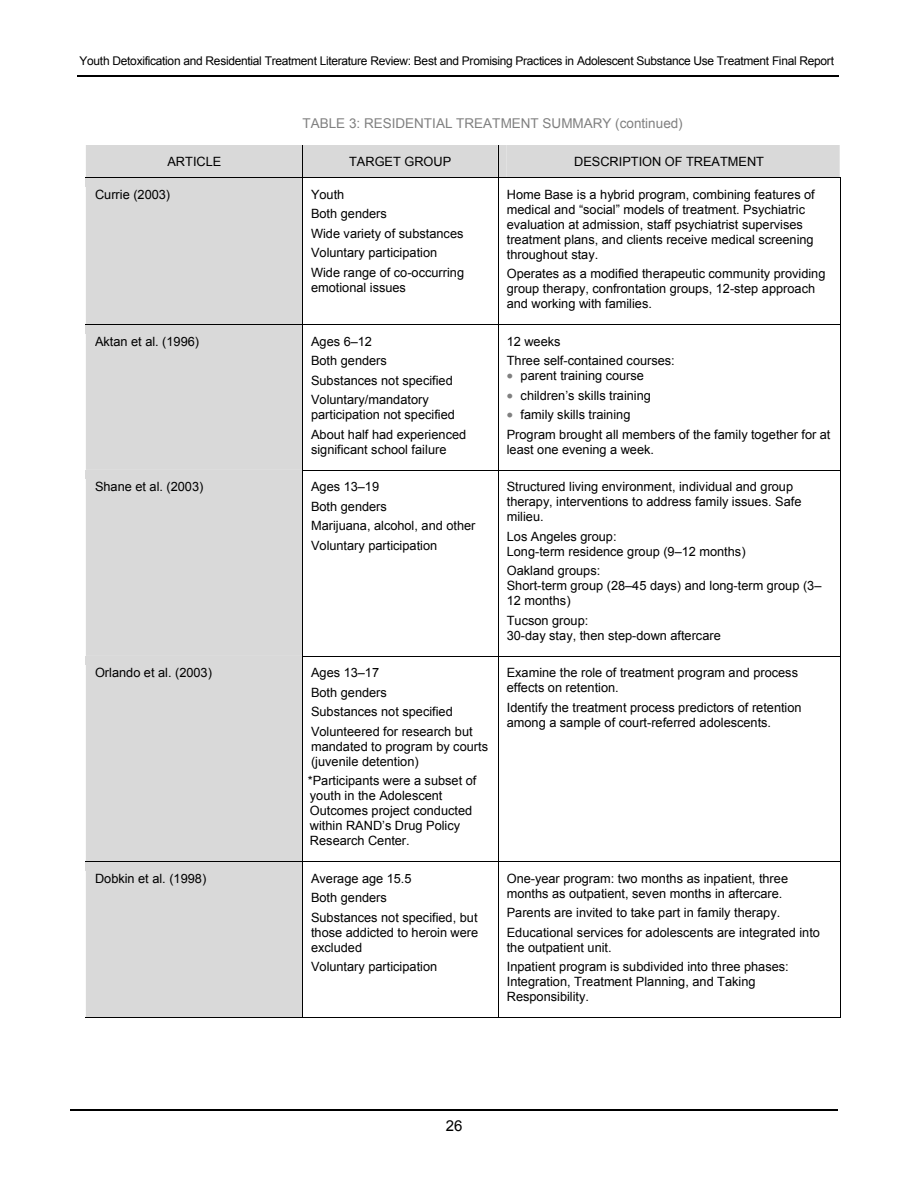
<style>
.page{position:relative;width:918px;height:1188px;background:#fff}
.page>*{position:absolute;margin:0;border:0;box-sizing:border-box;transform-origin:0 0}
.t1{font:15px "Arial";color:#000}
.t2{font:13.5px "Arial";color:#808080}
.t3{font:12.75px/15px "Arial";color:#000}
.t4{font:12px "Arial";letter-spacing:-.025em;color:#000}
.s1{color:#808080}
</style>
<div class="page">
<hr style="left:77px;top:75px;width:762px;height:1px;background:#000">
<hr style="left:71px;top:1109px;width:767px;height:2px;background:#000">
<div style="left:86px;top:665px;width:216px;height:196px;background:#d9d9d9"></div>
<svg style="left:86px;top:145px;width:755px;height:520px"></svg>
<hr style="left:302px;top:665px;width:1px;height:196px;background:#000">
<hr style="left:498px;top:665px;width:1px;height:196px;background:#000">
<hr style="left:840px;top:665px;width:1px;height:196px;background:#000">
<div style="left:86px;top:861px;width:217px;height:156px;background:#d9d9d9"></div>
<hr style="left:303px;top:861px;width:195px;height:1px;background:#000">
<hr style="left:499px;top:861px;width:341px;height:1px;background:#000">
<hr style="left:86px;top:1017px;width:216px;height:1px;background:#000">
<hr style="left:302px;top:871px;width:1px;height:147px;background:#000">
<hr style="left:303px;top:1017px;width:195px;height:1px;background:#000">
<hr style="left:498px;top:871px;width:1px;height:147px;background:#000">
<hr style="left:499px;top:1017px;width:341px;height:1px;background:#000">
<hr style="left:840px;top:871px;width:1px;height:147px;background:#000">
<p class="t4" style="left:80px;top:54px;width:756px">Youth Detoxification and Residential Treatment Literature Review: Best and Promising Practices in Adolescent Substance Use Treatment Final Report</p>
<p class="t2" style="left:302px;top:116px;width:382px">TABLE 3: RESIDENTIAL TREATMENT SUMMARY (continued)</p>
<p class="t3" style="left:167px;top:154px;width:55px">ARTICLE</p>
<p class="t3" style="left:349px;top:154px;width:104px">TARGET GROUP</p>
<p class="t3" style="left:574px;top:154px;width:191px">DESCRIPTION OF TREATMENT</p>
<p class="t3" style="left:95px;top:187px;width:77px">Currie (2003)</p>
<p class="t3" style="left:311px;top:185px;width:155px;line-height:19.5px">Youth<br>Both genders<br>Wide variety of substances<br>Voluntary participation<br>Wide range of co-occurring</p>
<p class="t3" style="left:311px;top:280px;width:96px">emotional issues</p>
<p class="t3" style="left:507px;top:187px;width:310px">Home Base is a hybrid program, combining features of medical and “social” models of treatment. Psychiatric evaluation at admission, staff psychiatrist supervises treatment plans, and clients receive medical screening throughout stay.</p>
<p class="t3" style="left:507px;top:266px;width:320px">Operates as a modified therapeutic community providing group therapy, confrontation groups, 12-step approach and working with families.</p>
<p class="t3" style="left:95px;top:334px;width:106px">Aktan et al. (1996)</p>
<p class="t3" style="left:311px;top:332px;width:143px;line-height:19.5px">Ages 6–12<br>Both genders<br>Substances not specified<br>Voluntary/mandatory</p>
<p class="t3" style="left:311px;top:405px;width:157px;line-height:19.5px">participation not specified<br>About half had experienced</p>
<p class="t3" style="left:311px;top:442px;width:137px">significant school failure</p>
<p class="t3" style="left:507px;top:332px;width:170px;line-height:19.5px">12 weeks<br>Three self-contained courses:</p>
<p class="t3" style="left:507px;top:368px;width:139px"><span class="s1">•</span> parent training course</p>
<p class="t3" style="left:507px;top:388px;width:146px"><span class="s1">•</span> children’s skills training</p>
<p class="t3" style="left:507px;top:405px;width:325px;line-height:19.5px"><span class="s1">•</span> family skills training<br>Program brought all members of the family together for at</p>
<p class="t3" style="left:507px;top:442px;width:149px">least one evening a week.</p>
<p class="t3" style="left:95px;top:479px;width:110px">Shane et al. (2003)</p>
<p class="t3" style="left:311px;top:477px;width:166px;line-height:19.5px">Ages 13–19<br>Both genders<br>Marijuana, alcohol, and other<br>Voluntary participation</p>
<p class="t3" style="left:507px;top:479px;width:296px">Structured living environment, individual and group therapy, interventions to address family issues. Safe milieu.</p>
<p class="t3" style="left:507px;top:529px;width:240px">Los Angeles group:<br>Long-term residence group (9–12 months)</p>
<p class="t3" style="left:507px;top:563px;width:316px">Oakland groups:<br>Short-term group (28–45 days) and long-term group (3–<br>12 months)</p>
<p class="t3" style="left:507px;top:613px;width:216px">Tucson group:<br>30-day stay, then step-down aftercare</p>
<p class="t3" style="left:95px;top:665px;width:118px">Orlando et al. (2003)</p>
<p class="t3" style="left:311px;top:663px;width:163px;line-height:19.5px">Ages 13–17<br>Both genders<br>Substances not specified<br>Volunteered for research but</p>
<p class="t3" style="left:311px;top:739px;width:179px">mandated to program by courts (juvenile detention)</p>
<p class="t3" style="left:308px;top:773px;width:170px">*Participants were a subset of youth in the Adolescent<br>Outcomes project conducted within RAND’s Drug Policy<br>Research Center.</p>
<p class="t3" style="left:95px;top:871px;width:113px">Dobkin et al. (1998)</p>
<p class="t3" style="left:311px;top:869px;width:168px;line-height:19.5px">Average age 15.5<br>Both genders<br>Substances not specified, but</p>
<p class="t3" style="left:311px;top:925px;width:169px">those addicted to heroin were excluded</p>
<p class="t3" style="left:311px;top:959px;width:128px">Voluntary participation</p>
<p class="t3" style="left:507px;top:665px;width:293px">Examine the role of treatment program and process effects on retention.</p>
<p class="t3" style="left:507px;top:700px;width:296px">Identify the treatment process predictors of retention among a sample of court-referred adolescents.</p>
<p class="t3" style="left:507px;top:871px;width:283px">One-year program: two months as inpatient, three months as outpatient, seven months in aftercare.</p>
<p class="t3" style="left:507px;top:903px;width:315px;line-height:19.5px">Parents are invited to take part in family therapy.<br>Educational services for adolescents are integrated into</p>
<p class="t3" style="left:507px;top:938px;width:283px;line-height:19.5px">the outpatient unit.<br>Inpatient program is subdivided into three phases:</p>
<p class="t3" style="left:507px;top:974px;width:250px">Integration, Treatment Planning, and Taking<br>Responsibility.</p>
<p class="t1" style="left:446px;top:1117px;width:18px">26</p>
</div>
